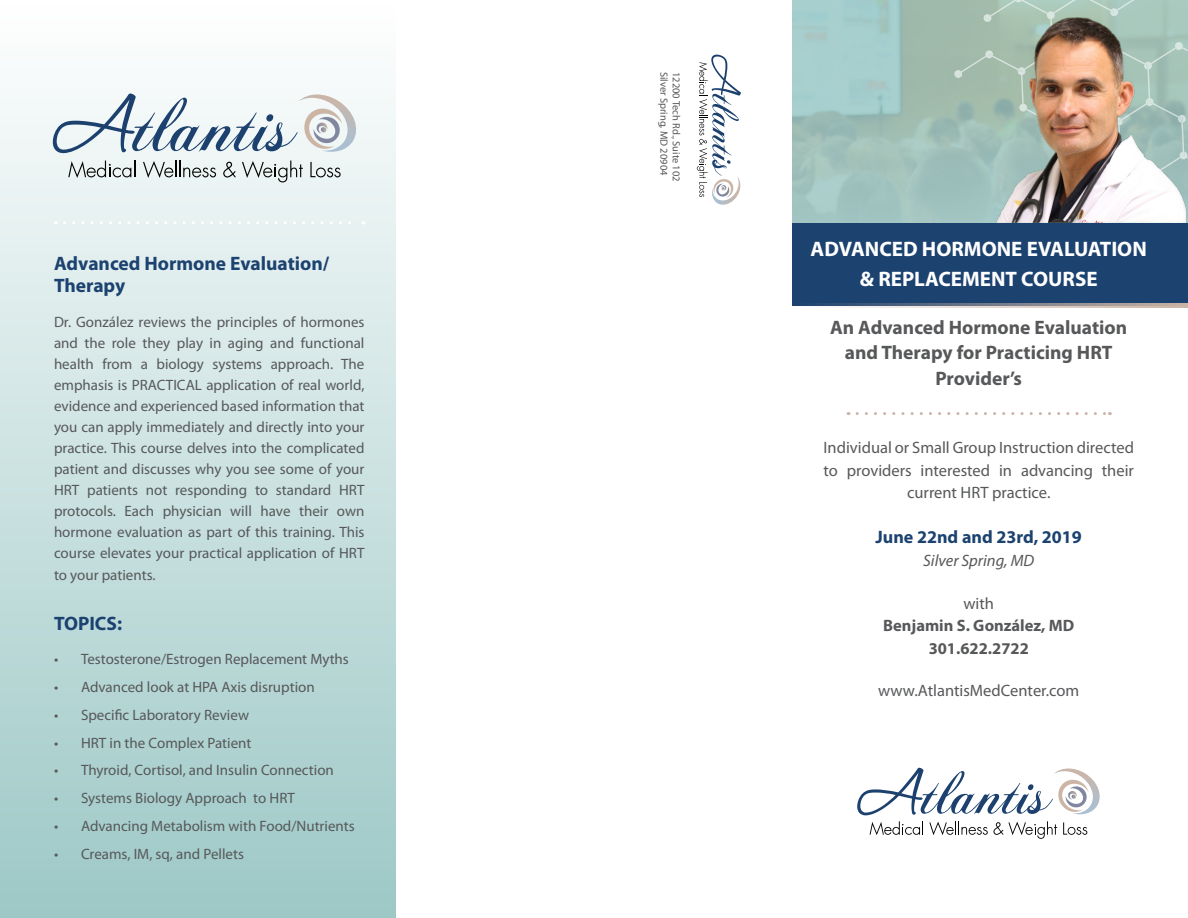
<style>
.page{position:relative;width:1188px;height:918px;background:#fff}
.page>*{position:absolute;margin:0;border:0;box-sizing:border-box;transform-origin:0 0}
.t1{font:700 21px/30px "Myriad Pro";color:#fff;text-align:center}
.t2{font:700 19.5px/25.5px "Myriad Pro";color:#57585a;text-align:center}
.t3{font:700 19.5px/22.5px "Myriad Pro";color:#1c4270}
.t4{font:700 18px "Myriad Pro";color:#1c4270}
.t5{font:16.5px/22.5px "Myriad Pro";color:#57585a;text-align:center}
.t6{font:700 16.5px "Myriad Pro";color:#57585a}
.t7{font:italic 16.5px "Myriad Pro";color:#57585a}
.t8{font:15px/21px "Myriad Pro";color:#57585a;text-align:justify}
.t9{font:10.5px "Myriad Pro";color:#57585a}
</style>
<div class="page">
<div style="left:0;top:2px;width:396px;height:916px;background:linear-gradient(to bottom,#fffefe,#9dc8c6)"></div>
<svg style="left:53px;top:94px;width:308px;height:60px"></svg>
<svg style="left:68px;top:161px;width:67px;height:17px"></svg>
<svg style="left:143px;top:161px;width:73px;height:17px"></svg>
<svg style="left:223px;top:162px;width:13px;height:16px"></svg>
<svg style="left:242px;top:161px;width:61px;height:21px"></svg>
<svg style="left:310px;top:162px;width:31px;height:15px"></svg>
<svg style="left:857px;top:768px;width:243px;height:71px"></svg>
<svg style="left:792px;top:0;width:162px;height:223px;background:#a1c4be"></svg>
<svg style="left:954px;top:0;width:10px;height:223px;background:#9fbcb2"></svg>
<img style="left:964px;top:0;width:224px;height:223px">
<svg style="left:857px;top:412px;width:253px;height:3px"></svg>
<svg style="left:65px;top:221px;width:299px;height:3px"></svg>
<div style="left:792px;top:223px;width:396px;height:83px;background:#1c4270"></div>
<svg style="left:817px;top:303px;width:371px;height:4px"></svg>
<svg style="left:697px;top:55px;width:44px;height:150px"></svg>
<p class="t3" style="left:54px;top:251px;width:277px">Advanced Hormone Evaluation/<br>Therapy</p>
<p class="t8" style="left:54px;top:311px;width:312px">Dr. González reviews the principles of hormones and the role they play in aging and functional health from a biology systems approach. The emphasis is PRACTICAL application of real world, evidence and experienced based information that you can apply immediately and directly into your practice. This course delves into the complicated patient and discusses why you see some of your HRT patients not responding to standard HRT protocols. Each physician will have their own hormone evaluation as part of this training. This course elevates your practical application of HRT</p>
<p class="t8" style="left:54px;top:565px;width:103px">to your patients.</p>
<p class="t3" style="left:54px;top:611px;width:70px">TOPICS:</p>
<p class="t8" style="left:54px;top:649px;width:296px">• Testosterone/Estrogen Replacement Myths</p>
<p class="t8" style="left:54px;top:676px;width:262px">• Advanced look at HPA Axis disruption</p>
<p class="t8" style="left:54px;top:704px;width:197px">• Specific Laboratory Review</p>
<p class="t8" style="left:54px;top:732px;width:199px">• HRT in the Complex Patient</p>
<p class="t8" style="left:54px;top:760px;width:281px">• Thyroid, Cortisol, and Insulin Connection</p>
<p class="t8" style="left:54px;top:787px;width:243px">• Systems Biology Approach to HRT</p>
<p class="t8" style="left:54px;top:815px;width:302px">• Advancing Metabolism with Food/Nutrients</p>
<p class="t8" style="left:54px;top:843px;width:192px">• Creams, IM, sq, and Pellets</p>
<p class="t9" style="left:670px;top:72px;width:105px;rotate:90deg">Silver Spring, MD 20904</p>
<p class="t9" style="left:683px;top:72px;width:111px;rotate:90deg">12200 Tech Rd., Suite 102</p>
<p class="t1" style="left:811px;top:233px;width:338px">ADVANCED HORMONE EVALUATION &amp; REPLACEMENT COURSE</p>
<p class="t2" style="left:830px;top:314px;width:298px">An Advanced Hormone Evaluation and Therapy for Practicing HRT<br>Provider’s</p>
<p class="t5" style="left:824px;top:436px;width:312px">Individual or Small Group Instruction directed to providers interested in advancing their current HRT practice.</p>
<p class="t4" style="left:876px;top:526px;width:208px">June 22nd and 23rd, 2019</p>
<p class="t7" style="left:923px;top:550px;width:112px">Silver Spring, MD</p>
<p class="t5" style="left:963px;top:592px;width:32px">with</p>
<p class="t6" style="left:883px;top:615px;width:193px">Benjamin S. González, MD</p>
<p class="t6" style="left:929px;top:637px;width:102px">301.622.2722</p>
<p class="t5" style="left:878px;top:679px;width:203px">www.AtlantisMedCenter.com</p>
</div>
